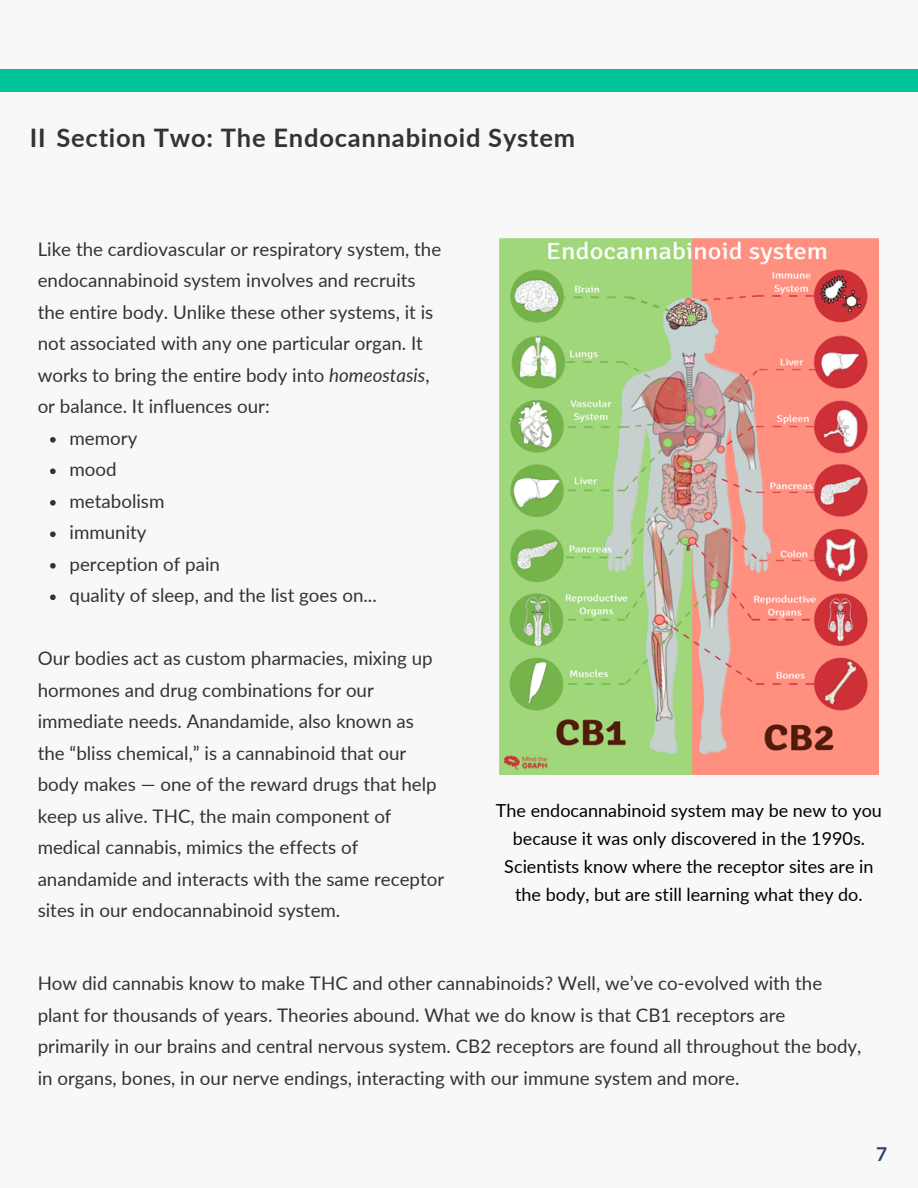
<style>
.page{position:relative;width:918px;height:1188px;background:#f8f8f8}
.page>*{position:absolute;margin:0;border:0;box-sizing:border-box;transform-origin:0 0}
.t1{font:700 25.5px "Lato";letter-spacing:.03em;color:#333}
.t2{font:700 19.2px "Lato";color:#2d4263}
.t3{font:18.75px/31.5px "Lato";color:#333}
.t4{font:18px/28.2px "Lato";color:#000;text-align:center}
.s1{font-style:italic}
</style>
<div class="page">
<div style="left:0;top:69px;width:918px;height:23px;background:#00c49a"></div>
<img style="left:499px;top:238px;width:379px;height:537px">
<svg style="left:50px;top:437px;width:6px;height:6px"></svg>
<svg style="left:50px;top:468px;width:6px;height:6px"></svg>
<svg style="left:50px;top:500px;width:6px;height:6px"></svg>
<svg style="left:50px;top:531px;width:6px;height:6px"></svg>
<svg style="left:50px;top:563px;width:6px;height:6px"></svg>
<svg style="left:50px;top:594px;width:6px;height:6px"></svg>
<h1 class="t1" style="left:30px;top:122px;width:547px">II Section Two: The Endocannabinoid System</h1>
<p class="t3" style="left:38px;top:233px;width:405px">Like the cardiovascular or respiratory system, the endocannabinoid system involves and recruits the entire body. Unlike these other systems, it is not associated with any one particular organ. It works to bring the entire body into <span class="s1">homeostasis</span>, or balance. It influences our:</p>
<p class="t3" style="left:70px;top:422px;width:309px">memory<br>mood<br>metabolism<br>immunity<br>perception of pain<br>quality of sleep, and the list goes on...</p>
<p class="t3" style="left:38px;top:642px;width:408px">Our bodies act as custom pharmacies, mixing up hormones and drug combinations for our immediate needs. Anandamide, also known as the “bliss chemical,” is a cannabinoid that our body makes — one of the reward drugs that help keep us alive. THC, the main component of medical cannabis, mimics the effects of anandamide and interacts with the same receptor sites in our endocannabinoid system.</p>
<p class="t4" style="left:496px;top:796px;width:387px">The endocannabinoid system may be new to you because it was only discovered in the 1990s.<br>Scientists know where the receptor sites are in the body, but are still learning what they do.</p>
<p class="t3" style="left:38px;top:967px;width:825px">How did cannabis know to make THC and other cannabinoids? Well, we’ve co-evolved with the plant for thousands of years. Theories abound. What we do know is that CB1 receptors are primarily in our brains and central nervous system. CB2 receptors are found all throughout the body, in organs, bones, in our nerve endings, interacting with our immune system and more.</p>
<p class="t2" style="left:876px;top:1142px;width:13px">7</p>
</div>
